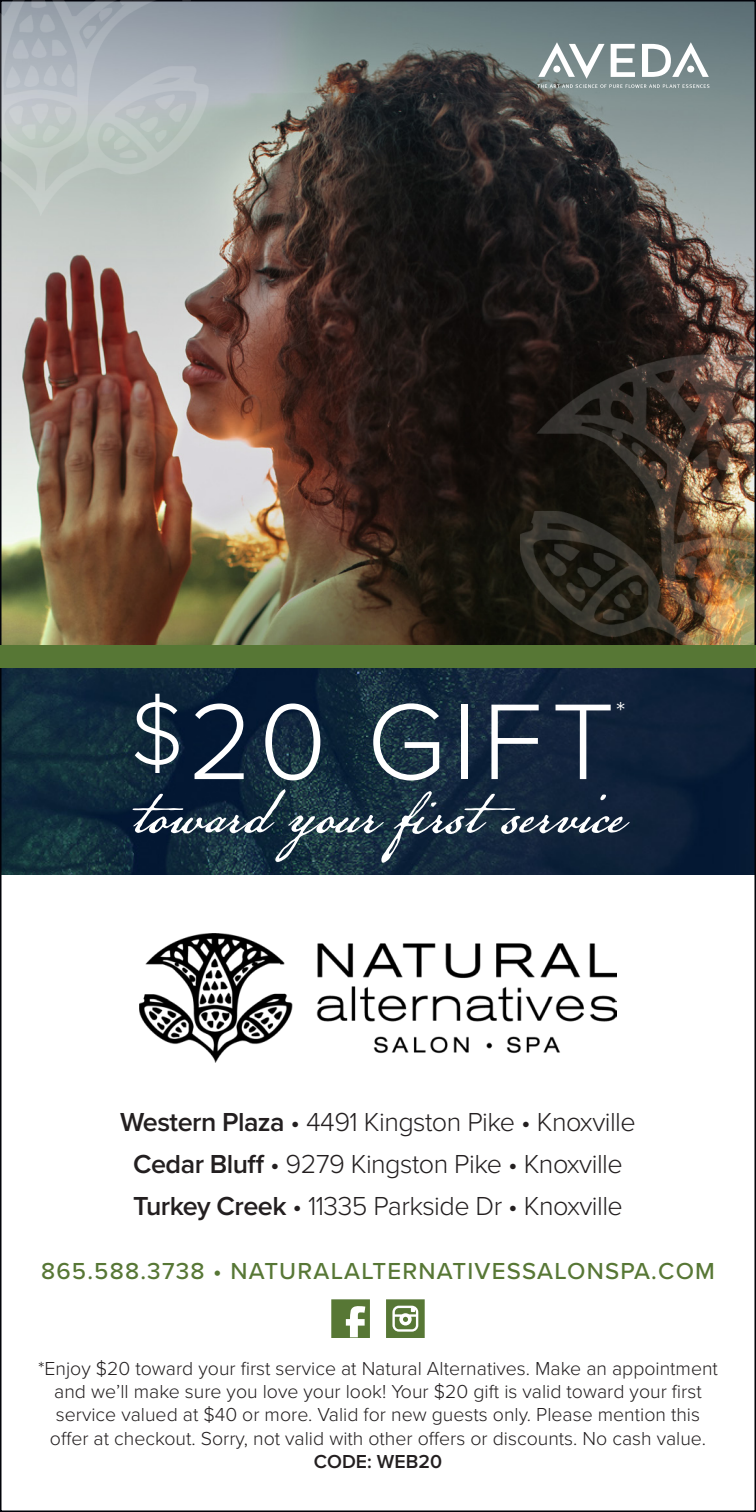
<style>
.page{position:relative;width:756px;height:1512px;background:#fff}
.page>*{position:absolute;margin:0;border:0;box-sizing:border-box;transform-origin:0 0}
.t1{font:300 111.6px "Proxima Nova";letter-spacing:.05em;color:#fff}
.t2{font:72px "American Scribe";letter-spacing:.01em;color:#fff}
.t3{font:300 29.7px "Proxima Nova";color:#fff}
.t4{font:300 27px/42px "Proxima Nova";letter-spacing:-.02em;color:#231f20;text-align:center}
.t5{font:500 24px "Proxima Nova";letter-spacing:.05em;color:#577735}
.t6{font:300 19.5px/23.4px "Proxima Nova";color:#231f20;text-align:center}
.t7{font:600 19.5px "Proxima Nova";color:#231f20}
.s1{font-size:91.2px}
.s2{font-weight:600}
</style>
<div class="page">
<img style="left:4px;top:4px;width:748px;height:641px">
<img style="left:521px;top:354px;width:231px;height:291px">
<img style="left:4px;top:668px;width:748px;height:207px">
<svg style="left:331px;top:1299px;width:39px;height:39px"></svg>
<svg style="left:386px;top:1299px;width:39px;height:39px"></svg>
<svg style="left:537px;top:42px;width:172px;height:46px"></svg>
<img style="left:139px;top:934px;width:478px;height:129px">
<div style="left:0;top:645px;width:756px;height:23px;background:#577735"></div>
<img style="left:0;top:0;width:209px;height:216px">
<h1 class="t1" style="left:130px;top:659px;width:486px"><span class="s1">$</span>20 GIFT</h1>
<h3 class="t3" style="left:616px;top:690px;width:11px">*</h3>
<h2 class="t2" style="left:132px;top:764px;width:493px">toward your first service</h2>
<h3 class="t4" style="left:120px;top:1100px;width:517px"><span class="s2">Western Plaza</span> • 4491 Kingston Pike • Knoxville<br><span class="s2">Cedar Bluff</span> • 9279 Kingston Pike • Knoxville<br><span class="s2">Turkey Creek</span> • 11335 Parkside Dr • Knoxville</h3>
<p class="t5" style="left:41px;top:1253px;width:675px">865.588.3738 • NATURALALTERNATIVESSALONSPA.COM</p>
<p class="t6" style="left:38px;top:1355px;width:681px">*Enjoy $20 toward your first service at Natural Alternatives. Make an appointment and we’ll make sure you love your look! Your $20 gift is valid toward your first service valued at $40 or more. Valid for new guests only. Please mention this offer at checkout. Sorry, not valid with other offers or discounts. No cash value.</p>
<p class="t7" style="left:314px;top:1447px;width:130px">CODE: WEB20</p>
</div>
